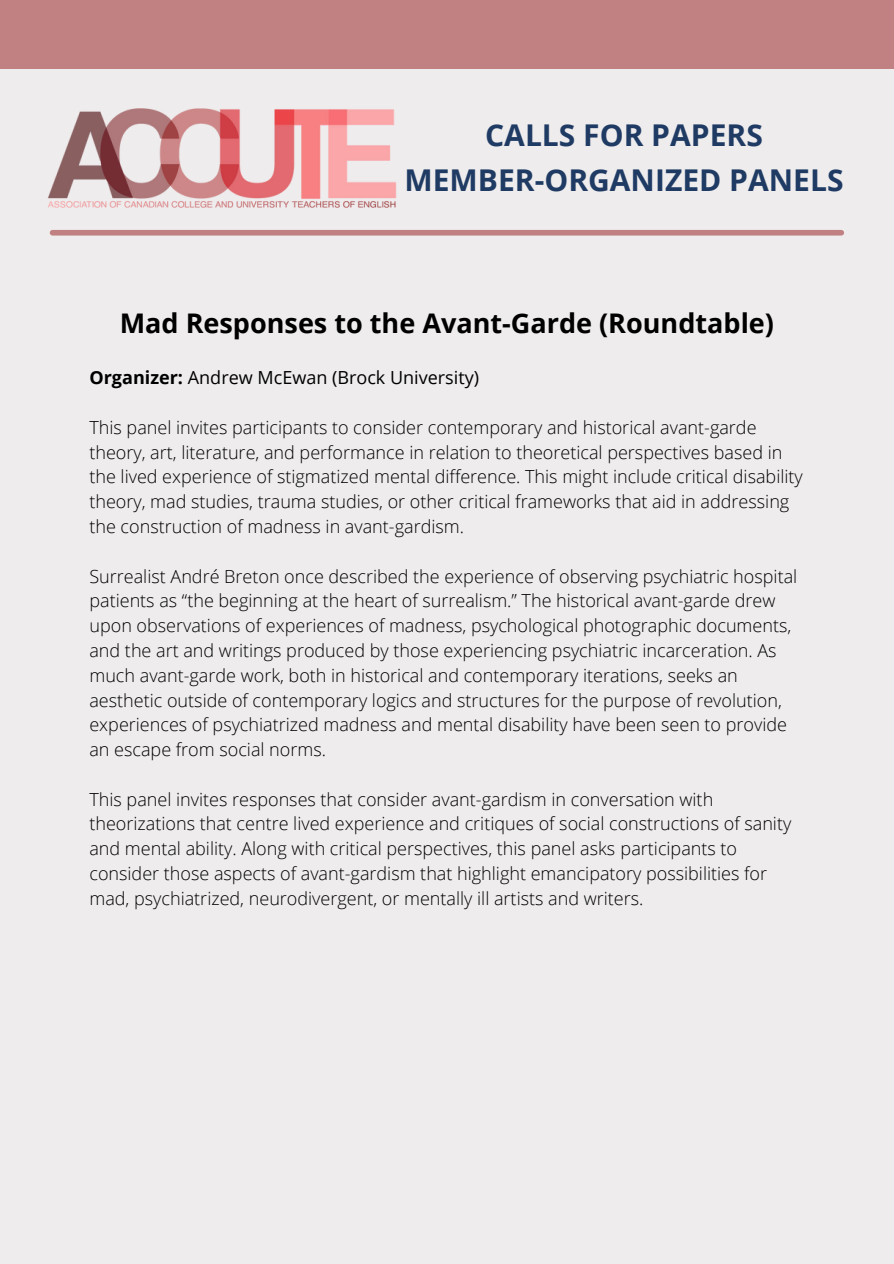
<style>
.page{position:relative;width:894px;height:1264px;background:#fff}
.page>*{position:absolute;margin:0;border:0;box-sizing:border-box;transform-origin:0 0}
.t1{font:700 30px "Open Sans";color:#1f3b64}
.t2{font:700 27px "Open Sans";color:#000}
.t3{font:300 18px/24.8px "Open Sans";color:#000}
.t4{font:18px "Open Sans";color:#000}
.s1{font-weight:700}
</style>
<div class="page">
<div style="left:0;top:0;width:893px;height:1263px;background:#eeeced"></div>
<div style="left:0;top:0;width:893px;height:69px;background:#c18182"></div>
<img style="left:48px;top:108px;width:349px;height:100px">
<div style="left:52px;top:230px;width:789px;height:5px;background:#c18182"></div>
<p class="t1" style="left:485px;top:114px;width:279px">CALLS FOR PAPERS</p>
<p class="t1" style="left:404px;top:159px;width:440px">MEMBER-ORGANIZED PANELS</p>
<p class="t2" style="left:120px;top:304px;width:655px">Mad Responses to the Avant-Garde (Roundtable)</p>
<p class="t4" style="left:89px;top:365px;width:391px"><span class="s1">Organizer:</span> Andrew McEwan (Brock University)</p>
<p class="t3" style="left:89px;top:414px;width:714px">This panel invites participants to consider contemporary and historical avant-garde theory, art, literature, and performance in relation to theoretical perspectives based in the lived experience of stigmatized mental difference. This might include critical disability theory, mad studies, trauma studies, or other critical frameworks that aid in addressing the construction of madness in avant-gardism.</p>
<p class="t3" style="left:89px;top:563px;width:709px">Surrealist André Breton once described the experience of observing psychiatric hospital patients as “the beginning at the heart of surrealism.” The historical avant-garde drew upon observations of experiences of madness, psychological photographic documents, and the art and writings produced by those experiencing psychiatric incarceration. As much avant-garde work, both in historical and contemporary iterations, seeks an aesthetic outside of contemporary logics and structures for the purpose of revolution, experiences of psychiatrized madness and mental disability have been seen to provide an escape from social norms.</p>
<p class="t3" style="left:89px;top:786px;width:703px">This panel invites responses that consider avant-gardism in conversation with theorizations that centre lived experience and critiques of social constructions of sanity and mental ability. Along with critical perspectives, this panel asks participants to consider those aspects of avant-gardism that highlight emancipatory possibilities for mad, psychiatrized, neurodivergent, or mentally ill artists and writers.</p>
</div>
